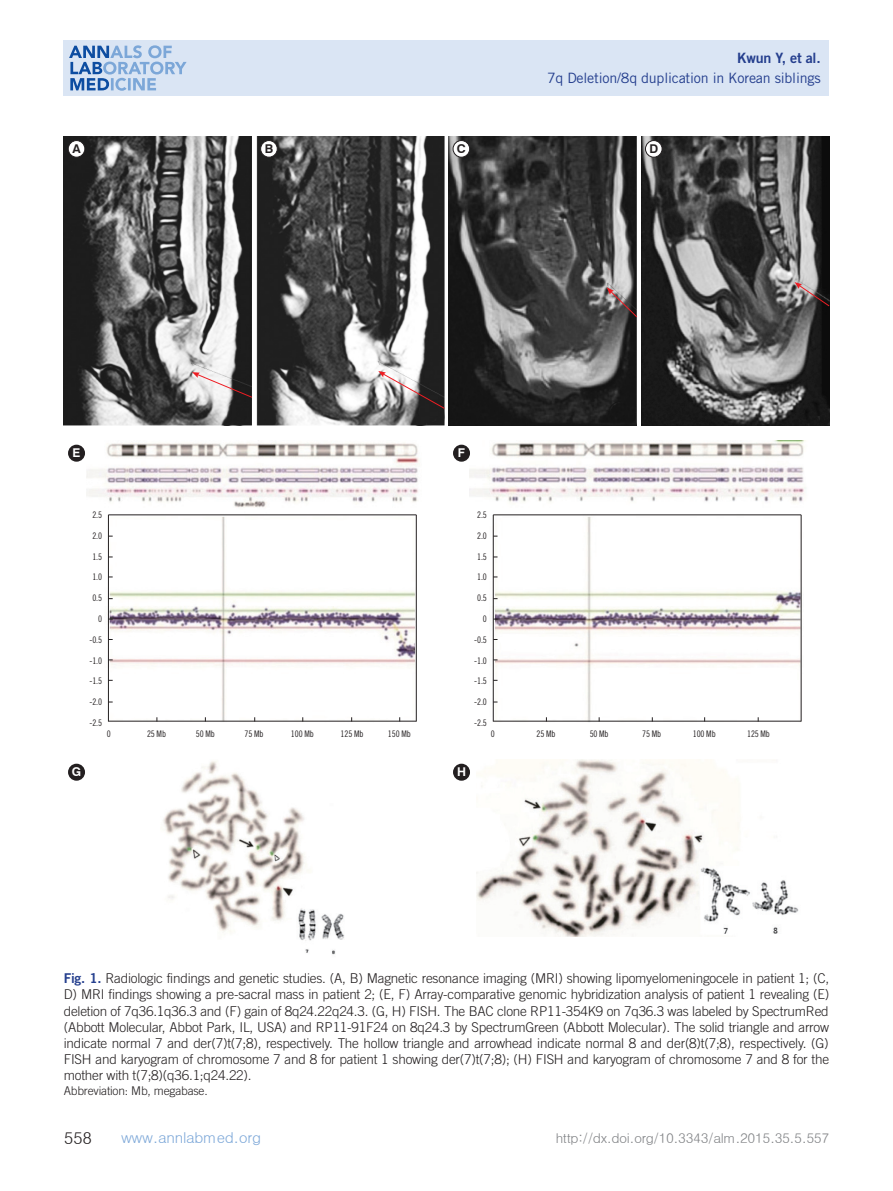
<style>
.page{position:relative;width:893px;height:1191px;background:#fff}
.page>*{position:absolute;margin:0;border:0;box-sizing:border-box;transform-origin:0 0}
.URL{font:16.5px "Dotum";color:#231f20}
.URL-2{font:15px "Dotum";letter-spacing:-.02em;color:#7ca7d8}
.하시라제목{font:14.25px "Trade Gothic LT Std";letter-spacing:-.015em;color:#253f8e}
.하시라이름{font:14.25px "Trade Gothic LT Std Bd 2";letter-spacing:-.015em;color:#253f8e}
.표제목_그림설명{font:300 13.5px/16.2px "Trade Gothic LT Std";letter-spacing:-.015em;color:#231f20;text-align:justify}
.t1{font:13.5px "Dotum";letter-spacing:-.03em;color:#808285}
.t2{font:700 12.15px "Swiss 721 BT";color:#231f20}
.t3{font:700 12.15px "Swiss 721 BT";color:#fff}
.표_그림_주석{font:300 12px "Trade Gothic LT Std";letter-spacing:-.015em;color:#231f20}
.그림지문_8pt{font:9px "Trade Gothic LT Std Cn 18";letter-spacing:-.015em;color:#231f20}
.s1{font-family:"Trade Gothic LT Std Bd 2";font-weight:400;color:#253f8e}
</style>
<div class="page">
<div style="left:64px;top:40px;width:765px;height:56px;background:#dae5f4"></div>
<svg style="left:69px;top:45px;width:118px;height:46px"></svg>
<img style="left:64px;top:136px;width:188px;height:289px">
<img style="left:86px;top:443px;width:333px;height:279px">
<img style="left:163px;top:761px;width:181px;height:194px">
<img style="left:469px;top:440px;width:337px;height:282px">
<img style="left:477px;top:759px;width:322px;height:177px">
<img style="left:256px;top:136px;width:188px;height:289px">
<img style="left:449px;top:136px;width:188px;height:289px">
<img style="left:641px;top:136px;width:188px;height:289px">
<div style="left:68px;top:141px;width:17px;height:16px;background:#fff;border-radius:50%"></div>
<div style="left:68px;top:140px;width:17px;height:17px;border:1px solid #231f20;border-radius:50%"></div>
<div style="left:261px;top:141px;width:16px;height:16px;background:#fff;border-radius:50%"></div>
<div style="left:260px;top:140px;width:17px;height:17px;border:1px solid #231f20;border-radius:50%"></div>
<div style="left:453px;top:141px;width:17px;height:16px;background:#fff;border-radius:50%"></div>
<div style="left:453px;top:140px;width:17px;height:17px;border:1px solid #231f20;border-radius:50%"></div>
<div style="left:645px;top:141px;width:17px;height:16px;background:#fff;border-radius:50%"></div>
<div style="left:645px;top:140px;width:17px;height:17px;border:1px solid #231f20;border-radius:50%"></div>
<svg style="left:192px;top:372px;width:60px;height:26px"></svg>
<svg style="left:378px;top:371px;width:67px;height:38px"></svg>
<svg style="left:607px;top:287px;width:30px;height:31px"></svg>
<svg style="left:794px;top:282px;width:36px;height:25px"></svg>
<div style="left:68px;top:445px;width:17px;height:17px;background:#231f20;border-radius:50%"></div>
<div style="left:68px;top:763px;width:17px;height:17px;background:#231f20;border-radius:50%"></div>
<div style="left:453px;top:445px;width:17px;height:17px;background:#231f20;border-radius:50%"></div>
<div style="left:453px;top:763px;width:17px;height:17px;background:#231f20;border-radius:50%"></div>
<hr style="left:108px;top:515px;width:1px;height:206px;background:#231f20">
<hr style="left:493px;top:515px;width:1px;height:206px;background:#231f20">
<hr style="left:416px;top:515px;width:1px;height:206px;background:#231f20">
<hr style="left:801px;top:515px;width:1px;height:206px;background:#231f20">
<hr style="left:108px;top:514px;width:308px;height:1px;background:#231f20">
<hr style="left:493px;top:514px;width:308px;height:1px;background:#231f20">
<hr style="left:108px;top:721px;width:308px;height:1px;background:#231f20">
<hr style="left:493px;top:721px;width:308px;height:1px;background:#231f20">
<p class="하시라이름" style="left:737px;top:49px;width:85px">Kwun Y, et al.</p>
<p class="하시라제목" style="left:547px;top:69px;width:275px">7q Deletion/8q duplication in Korean siblings</p>
<p class="t2" style="left:72px;top:141px;width:10px">A</p>
<p class="t2" style="left:265px;top:141px;width:10px">B</p>
<p class="t2" style="left:457px;top:141px;width:10px">C</p>
<p class="t2" style="left:649px;top:141px;width:10px">D</p>
<p class="t3" style="left:73px;top:446px;width:9px">E</p>
<p class="t3" style="left:458px;top:446px;width:9px">F</p>
<p class="그림지문_8pt" style="left:92px;top:509px;width:11px">2.5</p>
<p class="그림지문_8pt" style="left:92px;top:530px;width:11px">2.0</p>
<p class="그림지문_8pt" style="left:92px;top:551px;width:11px">1.5</p>
<p class="그림지문_8pt" style="left:92px;top:572px;width:11px">1.0</p>
<p class="그림지문_8pt" style="left:92px;top:592px;width:11px">0.5</p>
<p class="그림지문_8pt" style="left:98px;top:613px;width:5px">0</p>
<p class="그림지문_8pt" style="left:89px;top:634px;width:14px">-0.5</p>
<p class="그림지문_8pt" style="left:89px;top:655px;width:14px">-1.0</p>
<p class="그림지문_8pt" style="left:89px;top:676px;width:14px">-1.5</p>
<p class="그림지문_8pt" style="left:89px;top:696px;width:14px">-2.0</p>
<p class="그림지문_8pt" style="left:89px;top:717px;width:14px">-2.5</p>
<p class="그림지문_8pt" style="left:477px;top:509px;width:11px">2.5</p>
<p class="그림지문_8pt" style="left:477px;top:530px;width:11px">2.0</p>
<p class="그림지문_8pt" style="left:477px;top:551px;width:11px">1.5</p>
<p class="그림지문_8pt" style="left:477px;top:572px;width:11px">1.0</p>
<p class="그림지문_8pt" style="left:477px;top:592px;width:11px">0.5</p>
<p class="그림지문_8pt" style="left:483px;top:613px;width:5px">0</p>
<p class="그림지문_8pt" style="left:474px;top:634px;width:14px">-0.5</p>
<p class="그림지문_8pt" style="left:474px;top:655px;width:14px">-1.0</p>
<p class="그림지문_8pt" style="left:474px;top:676px;width:14px">-1.5</p>
<p class="그림지문_8pt" style="left:474px;top:696px;width:14px">-2.0</p>
<p class="그림지문_8pt" style="left:474px;top:717px;width:14px">-2.5</p>
<p class="그림지문_8pt" style="left:107px;top:728px;width:5px">0</p>
<p class="그림지문_8pt" style="left:147px;top:728px;width:20px">25 Mb</p>
<p class="그림지문_8pt" style="left:196px;top:728px;width:20px">50 Mb</p>
<p class="그림지문_8pt" style="left:245px;top:728px;width:20px">75 Mb</p>
<p class="그림지문_8pt" style="left:291px;top:728px;width:24px">100 Mb</p>
<p class="그림지문_8pt" style="left:341px;top:728px;width:24px">125 Mb</p>
<p class="그림지문_8pt" style="left:388px;top:728px;width:24px">150 Mb</p>
<p class="그림지문_8pt" style="left:491px;top:728px;width:5px">0</p>
<p class="그림지문_8pt" style="left:537px;top:728px;width:20px">25 Mb</p>
<p class="그림지문_8pt" style="left:590px;top:728px;width:20px">50 Mb</p>
<p class="그림지문_8pt" style="left:642px;top:728px;width:20px">75 Mb</p>
<p class="그림지문_8pt" style="left:693px;top:728px;width:24px">100 Mb</p>
<p class="그림지문_8pt" style="left:747px;top:728px;width:24px">125 Mb</p>
<p class="t3" style="left:72px;top:764px;width:11px">G</p>
<p class="t3" style="left:457px;top:764px;width:10px">H</p>
<p class="표제목_그림설명" style="left:64px;top:970px;width:767px"><span class="s1">Fig. 1.</span> Radiologic findings and genetic studies. (A, B) Magnetic resonance imaging (MRI) showing lipomyelomeningocele in patient 1; (C, D) MRI findings showing a pre-sacral mass in patient 2; (E, F) Array-comparative genomic hybridization analysis of patient 1 revealing (E) deletion of 7q36.1q36.3 and (F) gain of 8q24.22q24.3. (G, H) FISH. The BAC clone RP11-354K9 on 7q36.3 was labeled by SpectrumRed (Abbott Molecular, Abbot Park, IL, USA) and RP11-91F24 on 8q24.3 by SpectrumGreen (Abbott Molecular). The solid triangle and arrow indicate normal 7 and der(7)t(7;8), respectively. The hollow triangle and arrowhead indicate normal 8 and der(8)t(7;8), respectively. (G)<br>FISH and karyogram of chromosome 7 and 8 for patient 1 showing der(7)t(7;8); (H) FISH and karyogram of chromosome 7 and 8 for the mother with t(7;8)(q36.1;q24.22).</p>
<p class="표_그림_주석" style="left:64px;top:1084px;width:145px">Abbreviation: Mb, megabase.</p>
<p class="URL" style="left:64px;top:1129px;width:30px">558</p>
<p class="URL-2" style="left:121px;top:1130px;width:142px">www.annlabmed.org</p>
<p class="t1" style="left:556px;top:1131px;width:275px">http://dx.doi.org/10.3343/alm.2015.35.5.557</p>
</div>
